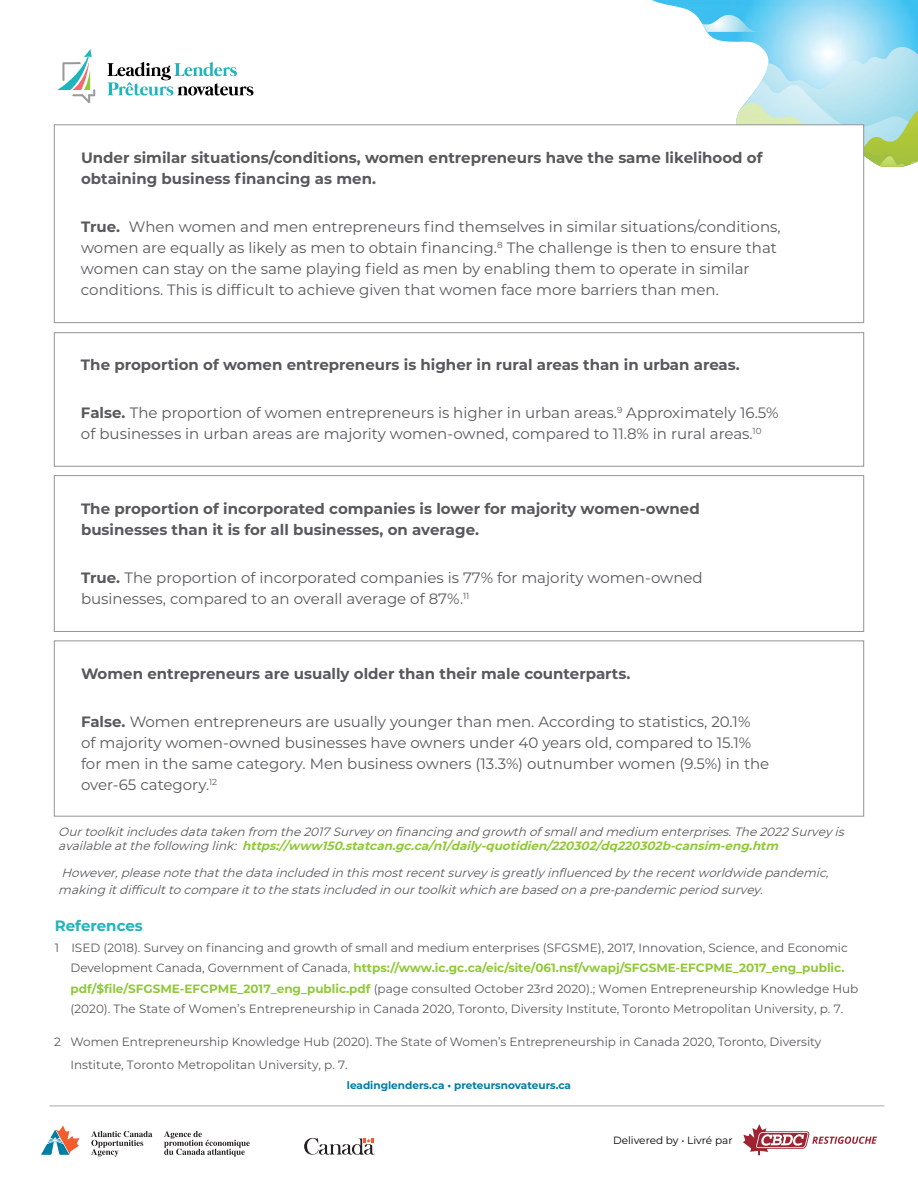
<style>
.page{position:relative;width:918px;height:1188px;background:#fff}
.page>*{position:absolute;margin:0;border:0;box-sizing:border-box;transform-origin:0 0}
.t1{font:15px/21px "Montserrat";color:#58595b}
.t2{font:700 15px/21px "Montserrat";color:#58595b}
.t3{font:700 15px "Montserrat";color:#1eb5bd}
.t4{font:italic 12px/14.4px "Montserrat";color:#57585b}
.t5{font:12px/23.1px "Montserrat";color:#58595b}
.t6{font:700 12px/21.3px "Montserrat";color:#91c939}
.t7{font:700 10.5px "Montserrat";color:#007da3}
.t8{font:10.5px "Montserrat";color:#000}
.s1{font-weight:700}
.s2{font-weight:700;color:#91c939}
.s3{font-weight:400;color:#58595b}
</style>
<div class="page">
<img style="left:651px;top:0;width:267px;height:125px">
<img style="left:738px;top:47px;width:180px;height:33px">
<img style="left:734px;top:80px;width:184px;height:29px">
<img style="left:910px;top:109px;width:8px;height:56px">
<img style="left:725px;top:103px;width:185px;height:65px">
<svg style="left:910px;top:158px;width:8px;height:6px"></svg>
<img style="left:880px;top:156px;width:25px;height:11px">
<img style="left:703px;top:15px;width:55px;height:17px">
<svg style="left:57px;top:49px;width:38px;height:54px"></svg>
<svg style="left:107px;top:62px;width:147px;height:34px"></svg>
<hr style="left:49px;top:1106px;width:836px;height:1px;background:#a7a9ac">
<svg style="left:41px;top:1125px;width:39px;height:30px"></svg>
<svg style="left:91px;top:1131px;width:61px;height:26px"></svg>
<svg style="left:164px;top:1131px;width:86px;height:26px"></svg>
<svg style="left:304px;top:1138px;width:71px;height:17px"></svg>
<svg style="left:743px;top:1124px;width:134px;height:31px"></svg>
<div style="left:54px;top:125px;width:810px;height:198px;background:#fff;border:1px solid #939598"></div>
<div style="left:54px;top:332px;width:810px;height:135px;border:1px solid #939598"></div>
<div style="left:54px;top:475px;width:810px;height:157px;border:1px solid #939598"></div>
<p class="t2" style="left:81px;top:146px;width:683px">Under similar situations/conditions, women entrepreneurs have the same likelihood of obtaining business financing as men.</p>
<p class="t1" style="left:81px;top:216px;width:701px"><span class="s1">True.</span> When women and men entrepreneurs find themselves in similar situations/conditions, women are equally as likely as men to obtain financing.<sup>8</sup> The challenge is then to ensure that women can stay on the same playing field as men by enabling them to operate in similar conditions. This is difficult to achieve given that women face more barriers than men.</p>
<p class="t2" style="left:81px;top:353px;width:660px">The proportion of women entrepreneurs is higher in rural areas than in urban areas.</p>
<p class="t1" style="left:81px;top:402px;width:699px"><span class="s1">False.</span> The proportion of women entrepreneurs is higher in urban areas.<sup>9</sup> Approximately 16.5% of businesses in urban areas are majority women-owned, compared to 11.8% in rural areas.<sup>10</sup></p>
<p class="t2" style="left:81px;top:497px;width:620px">The proportion of incorporated companies is lower for majority women-owned businesses than it is for all businesses, on average.</p>
<p class="t1" style="left:81px;top:567px;width:623px"><span class="s1">True.</span> The proportion of incorporated companies is 77% for majority women-owned businesses, compared to an overall average of 87%.<sup>11</sup></p>
<p class="t2" style="left:81px;top:662px;width:551px">Women entrepreneurs are usually older than their male counterparts.</p>
<p class="t1" style="left:81px;top:711px;width:690px"><span class="s1">False.</span> Women entrepreneurs are usually younger than men. According to statistics, 20.1%<br>of majority women-owned businesses have owners under 40 years old, compared to 15.1% for men in the same category. Men business owners (13.3%) outnumber women (9.5%) in the over-65 category.<sup>12</sup></p>
<p class="t4" style="left:58px;top:824px;width:791px">Ourtoolkitincludesdatataken from the2017Survey on financing and growth ofsmalland medium enterprises.The2022Survey is availableatthefollowing link: <span class="s2">https://www150.statcan.gc.ca/n1/daily -quotidien/220302/dq220302b-cansim-eng.htm</span></p>
<p class="t4" style="left:58px;top:863px;width:776px;line-height:17.2px">However,pleasenotethatthedataincluded in thismostrecentsurvey isgreatly influenced by therecentworldwidepandemic, making itdifficulttocompareittothestatsincluded in ourtoolkitwhich arebased on apre-pandemicperiod survey.</p>
<p class="t3" style="left:55px;top:915px;width:90px">References</p>
<p class="t5" style="left:55px;top:935px;width:795px">1 ISED (2018). Survey on financing and growth of small and medium enterprises (SFGSME), 2017, Innovation, Science, and Economic</p>
<p class="t6" style="left:70px;top:956px;width:789px"><span class="s3">Development Canada, Government of Canada,</span> https://www.ic.gc.ca/eic/site/061.nsf/vwapj/SFGSME-EFCPME_2017_eng_public. pdf/$file/SFGSME-EFCPME_2017_eng_public.pdf <span class="s3">(page consulted October 23rd 2020).; Women Entrepreneurship Knowledge Hub</span></p>
<p class="t5" style="left:70px;top:997px;width:774px">(2020). The State of Women’s Entrepreneurship in Canada 2020, Toronto, Diversity Institute, Toronto Metropolitan University, p. 7.</p>
<p class="t5" style="left:70px;top:1029px;width:752px;text-indent:-16px">2 Women Entrepreneurship Knowledge Hub (2020). The State of Women’s Entrepreneurship in Canada 2020, Toronto, Diversity<br>Institute, Toronto Metropolitan University, p. 7.</p>
<p class="t7" style="left:347px;top:1077px;width:226px">leadinglenders.ca • preteursnovateurs.ca</p>
<p class="t8" style="left:613px;top:1133px;width:121px">Delivered by • Livré par</p>
</div>
